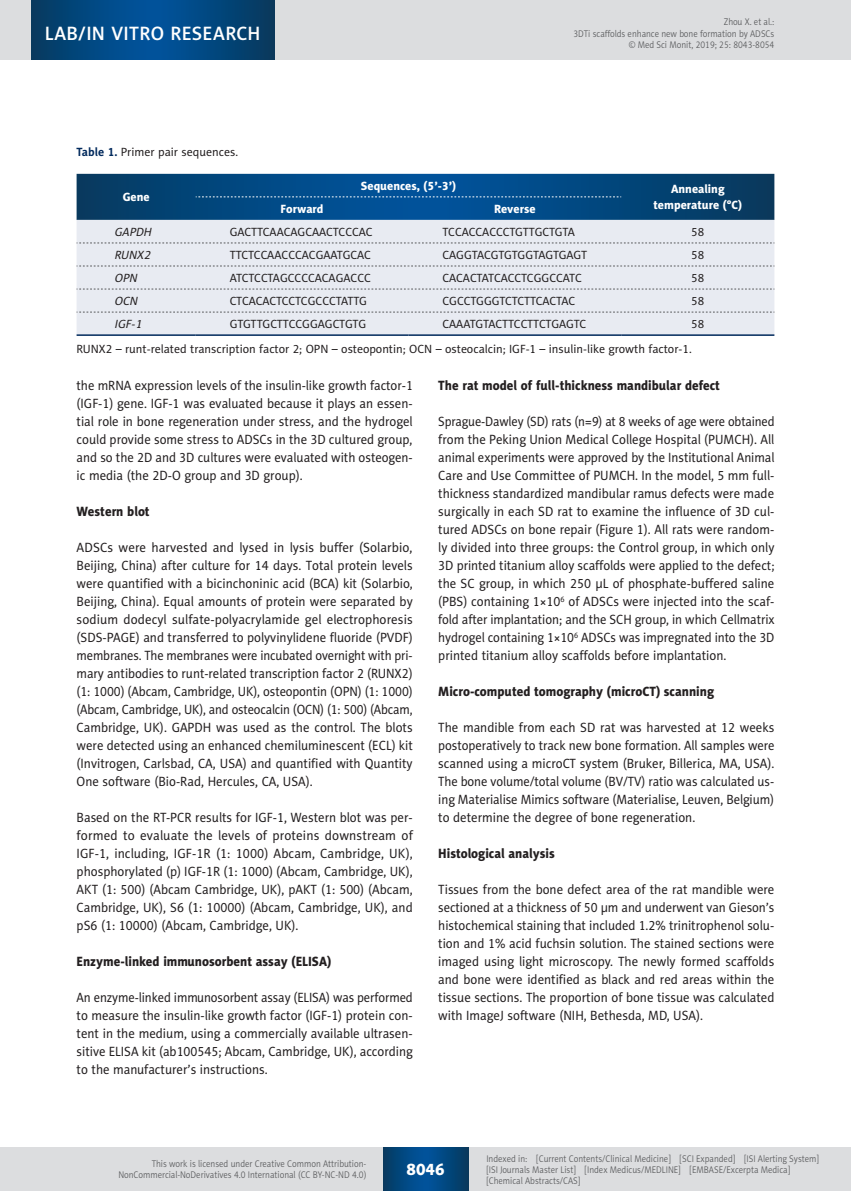
<style>
.page{position:relative;width:851px;height:1191px;background:#fff}
.page>*{position:absolute;margin:0;border:0;box-sizing:border-box;transform-origin:0 0}
.t1{font:19.5px "Naomi Sans EFN Medium";letter-spacing:.015em;color:#fff}
.t2{font:16.5px "Naomi Sans EFN Heavy";color:#fff}
.MSM_Body{font:13.5px/18px "Naomi Sans EFN";color:#231f20;text-align:justify;scale:.95 1}
.MSM_Body-2{font:13.5px/18px "Naomi Sans EFN";color:#231f20;text-align:justify}
.MSM_Body-3{font:13.5px/18px "Naomi Sans EFN";color:#231f20;text-align:justify;scale:.92 1}
.MSM_Body-4{font:13.5px/18px "Naomi Sans EFN";color:#231f20;text-align:justify;scale:.94 1}
.MSM_Body-5{font:13.5px/18px "Naomi Sans EFN";color:#231f20;text-align:justify;scale:.93 1}
.MSM_Headline_2{font:13.5px "Naomi Sans EFN Heavy";color:#231f20;scale:.95 1}
.MSM_Tabela_zawartosc{font:12px "Naomi Sans EFN";letter-spacing:-.015em;color:#231f20}
.MSM_Table_podpis_dol{font:12px "Naomi Sans EFN";color:#231f20}
.MSM_Tabela_Head{font:12px/15.8px "Naomi Sans EFN Heavy";color:#fff;text-align:center}
.MSM_Tabela_tytul{font:12px "Naomi Sans EFN";color:#231f20}
.MSM_Tabela_zawartosc-2{font:italic 12px "Naomi Sans EFN";color:#231f20}
.t3{font:9.75px/11.2px "Naomi Sans EFN Light";color:#57585a;text-align:right;scale:.9 1}
.s1{font-weight:700;color:#00295c}
</style>
<div class="page">
<div style="left:77px;top:220px;width:697px;height:114px;background:#e8ebf2"></div>
<svg style="left:77px;top:243px;width:697px;height:1px"></svg>
<svg style="left:77px;top:266px;width:697px;height:1px"></svg>
<svg style="left:77px;top:289px;width:697px;height:1px"></svg>
<svg style="left:77px;top:312px;width:697px;height:1px"></svg>
<hr style="left:77px;top:334px;width:119px;height:2px;background:#00295c">
<hr style="left:196px;top:334px;width:212px;height:2px;background:#00295c">
<hr style="left:408px;top:334px;width:213px;height:2px;background:#00295c">
<hr style="left:621px;top:334px;width:153px;height:2px;background:#00295c">
<svg style="left:77px;top:174px;width:697px;height:46px;background:#054880"></svg>
<div style="left:0;top:1148px;width:850px;height:43px;background:#dcdddf"></div>
<svg style="left:383px;top:1147px;width:85px;height:43px;background:#02477e"></svg>
<div style="left:0;top:0;width:850px;height:60px;background:#dcdddf"></div>
<hr style="left:850px;top:0;width:1px;height:60px;background:#dcdddf">
<svg style="left:32px;top:0;width:242px;height:60px;background:#02477f"></svg>
<h1 class="t1" style="left:45px;top:22px;width:217px">LAB/IN VITRO RESEARCH</h1>
<p class="t3" style="left:573px;top:16px;width:225px">Zhou X. et al.:<br>3DTi scaffolds enhance new bone formation by ADSCs © Med Sci Monit, 2019; 25: 8043-8054</p>
<p class="MSM_Tabela_tytul" style="left:77px;top:145px;width:163px"><span class="s1">Table 1.</span> Primer pair sequences.</p>
<p class="MSM_Tabela_Head" style="left:123px;top:189px;width:28px">Gene</p>
<p class="MSM_Tabela_Head" style="left:361px;top:178px;width:97px">Sequences, (5’-3’)</p>
<p class="MSM_Tabela_Head" style="left:653px;top:181px;width:90px">Annealing temperature (°C)</p>
<p class="MSM_Tabela_Head" style="left:280px;top:201px;width:44px">Forward</p>
<p class="MSM_Tabela_Head" style="left:494px;top:201px;width:43px">Reverse</p>
<p class="MSM_Tabela_zawartosc-2" style="left:115px;top:225px;width:39px">GAPDH</p>
<p class="MSM_Tabela_zawartosc" style="left:230px;top:225px;width:144px">GACTTCAACAGCAACTCCCAC</p>
<p class="MSM_Tabela_zawartosc" style="left:442px;top:225px;width:134px">TCCACCACCCTGTTGCTGTA</p>
<p class="MSM_Tabela_zawartosc" style="left:691px;top:225px;width:15px">58</p>
<p class="MSM_Tabela_zawartosc-2" style="left:115px;top:248px;width:37px">RUNX2</p>
<p class="MSM_Tabela_zawartosc" style="left:230px;top:248px;width:143px">TTCTCCAACCCACGAATGCAC</p>
<p class="MSM_Tabela_zawartosc" style="left:442px;top:248px;width:146px">CAGGTACGTGTGGTAGTGAGT</p>
<p class="MSM_Tabela_zawartosc" style="left:691px;top:248px;width:15px">58</p>
<p class="MSM_Tabela_zawartosc-2" style="left:115px;top:271px;width:24px">OPN</p>
<p class="MSM_Tabela_zawartosc" style="left:230px;top:271px;width:143px">ATCTCCTAGCCCCACAGACCC</p>
<p class="MSM_Tabela_zawartosc" style="left:442px;top:271px;width:141px">CACACTATCACCTCGGCCATC</p>
<p class="MSM_Tabela_zawartosc" style="left:691px;top:271px;width:15px">58</p>
<p class="MSM_Tabela_zawartosc-2" style="left:115px;top:294px;width:25px">OCN</p>
<p class="MSM_Tabela_zawartosc" style="left:230px;top:294px;width:139px">CTCACACTCCTCGCCCTATTG</p>
<p class="MSM_Tabela_zawartosc" style="left:442px;top:294px;width:134px">CGCCTGGGTCTCTTCACTAC</p>
<p class="MSM_Tabela_zawartosc" style="left:691px;top:294px;width:15px">58</p>
<p class="MSM_Tabela_zawartosc-2" style="left:115px;top:317px;width:28px">IGF-1</p>
<p class="MSM_Tabela_zawartosc" style="left:230px;top:317px;width:138px">GTGTTGCTTCCGGAGCTGTG</p>
<p class="MSM_Tabela_zawartosc" style="left:442px;top:317px;width:145px">CAAATGTACTTCCTTCTGAGTC</p>
<p class="MSM_Tabela_zawartosc" style="left:691px;top:317px;width:15px">58</p>
<p class="MSM_Table_podpis_dol" style="left:77px;top:342px;width:616px">RUNX2 – runt-related transcription factor 2; OPN – osteopontin; OCN – osteocalcin; IGF-1 – insulin-like growth factor-1.</p>
<p class="MSM_Body-4" style="left:77px;top:376px;width:359px">the mRNA expression levels of the insulin-like growth factor-1 (IGF-1) gene. IGF-1 was evaluated because it plays an essen&shy;tial role in bone regeneration under stress, and the hydrogel could provide some stress to ADSCs in the 3D cultured group, and so the 2D and 3D cultures were evaluated with osteogen&shy;ic media (the 2D-O group and 3D group).</p>
<p class="MSM_Headline_2" style="left:77px;top:503px;width:78px">Western blot</p>
<p class="MSM_Body-2" style="left:77px;top:538px;width:338px">ADSCs were harvested and lysed in lysis buffer (Solarbio, Beijing, China) after culture for 14 days. Total protein levels were quantified with a bicinchoninic acid (BCA) kit (Solarbio, Beijing, China). Equal amounts of protein were separated by sodium dodecyl sulfate-polyacrylamide gel electrophoresis (SDS-PAGE) and transferred to polyvinylidene fluoride (PVDF) membranes. The membranes were incubated overnight with pri&shy;mary antibodies to runt-related transcription factor 2 (RUNX2) (1: 1000) (Abcam, Cambridge, UK), osteopontin (OPN) (1: 1000) (Abcam, Cambridge, UK), and osteocalcin (OCN) (1: 500) (Abcam, Cambridge, UK). GAPDH was used as the control. The blots were detected using an enhanced chemiluminescent (ECL) kit (Invitrogen, Carlsbad, CA, USA) and quantified with Quantity One software (Bio-Rad, Hercules, CA, USA).</p>
<p class="MSM_Body" style="left:77px;top:808px;width:355px">Based on the RT-PCR results for IGF-1, Western blot was per&shy;formed to evaluate the levels of proteins downstream of IGF-1, including, IGF-1R (1: 1000) Abcam, Cambridge, UK), phosphorylated (p) IGF-1R (1: 1000) (Abcam, Cambridge, UK), AKT (1: 500) (Abcam Cambridge, UK), pAKT (1: 500) (Abcam, Cambridge, UK), S6 (1: 10000) (Abcam, Cambridge, UK), and pS6 (1: 10000) (Abcam, Cambridge, UK).</p>
<p class="MSM_Headline_2" style="left:77px;top:953px;width:269px">Enzyme-linked immunosorbent assay (ELISA)</p>
<p class="MSM_Body-5" style="left:77px;top:988px;width:363px">An enzyme-linked immunosorbent assay (ELISA) was performed to measure the insulin-like growth factor (IGF-1) protein con&shy;tent in the medium, using a commercially available ultrasen&shy;sitive ELISA kit (ab100545; Abcam, Cambridge, UK), according to the manufacturer’s instructions.</p>
<p class="MSM_Headline_2" style="left:438px;top:377px;width:298px">The rat model of full-thickness mandibular defect</p>
<p class="MSM_Body-3" style="left:438px;top:412px;width:367px">Sprague-Dawley (SD) rats (n=9) at 8 weeks of age were obtained from the Peking Union Medical College Hospital (PUMCH). All animal experiments were approved by the Institutional Animal Care and Use Committee of PUMCH. In the model, 5 mm full&shy;thickness standardized mandibular ramus defects were made surgically in each SD rat to examine the influence of 3D cul&shy;tured ADSCs on bone repair (Figure 1). All rats were random&shy;ly divided into three groups: the Control group, in which only 3D printed titanium alloy scaffolds were applied to the defect; the SC group, in which 250 μL of phosphate-buffered saline (PBS) containing 1×10<sup>6</sup> of ADSCs were injected into the scaf&shy;fold after implantation; and the SCH group, in which Cellmatrix hydrogel containing 1×10<sup>6</sup> ADSCs was impregnated into the 3D printed titanium alloy scaffolds before implantation.</p>
<p class="MSM_Headline_2" style="left:438px;top:683px;width:292px">Micro-computed tomography (microCT) scanning</p>
<p class="MSM_Body" style="left:438px;top:718px;width:355px">The mandible from each SD rat was harvested at 12 weeks postoperatively to track new bone formation. All samples were scanned using a microCT system (Bruker, Billerica, MA, USA).<br>The bone volume/total volume (BV/TV) ratio was calculated us&shy;ing Materialise Mimics software (Materialise, Leuven, Belgium) to determine the degree of bone regeneration.</p>
<p class="MSM_Headline_2" style="left:438px;top:845px;width:124px">Histological analysis</p>
<p class="MSM_Body" style="left:438px;top:880px;width:355px">Tissues from the bone defect area of the rat mandible were sectioned at a thickness of 50 μm and underwent van Gieson’s histochemical staining that included 1.2% trinitrophenol solu&shy;tion and 1% acid fuchsin solution. The stained sections were imaged using light microscopy. The newly formed scaffolds and bone were identified as black and red areas within the tissue sections. The proportion of bone tissue was calculated with ImageJ software (NIH, Bethesda, MD, USA).</p>
<p class="t3" style="left:118px;top:1158px;width:277px">This work is licensed under Creative Common Attribution-<br>NonCommercial-NoDerivatives 4.0 International (CC BY-NC-ND 4.0)</p>
<p class="t2" style="left:406px;top:1159px;width:40px">8046</p>
<p class="t3" style="left:486px;top:1152px;width:371px;text-align:left">Indexed in: [Current Contents/Clinical Medicine] [SCI Expanded] [ISI Alerting System] [ISI Journals Master List] [Index Medicus/MEDLINE] [EMBASE/Excerpta Medica] [Chemical Abstracts/CAS]</p>
</div>
